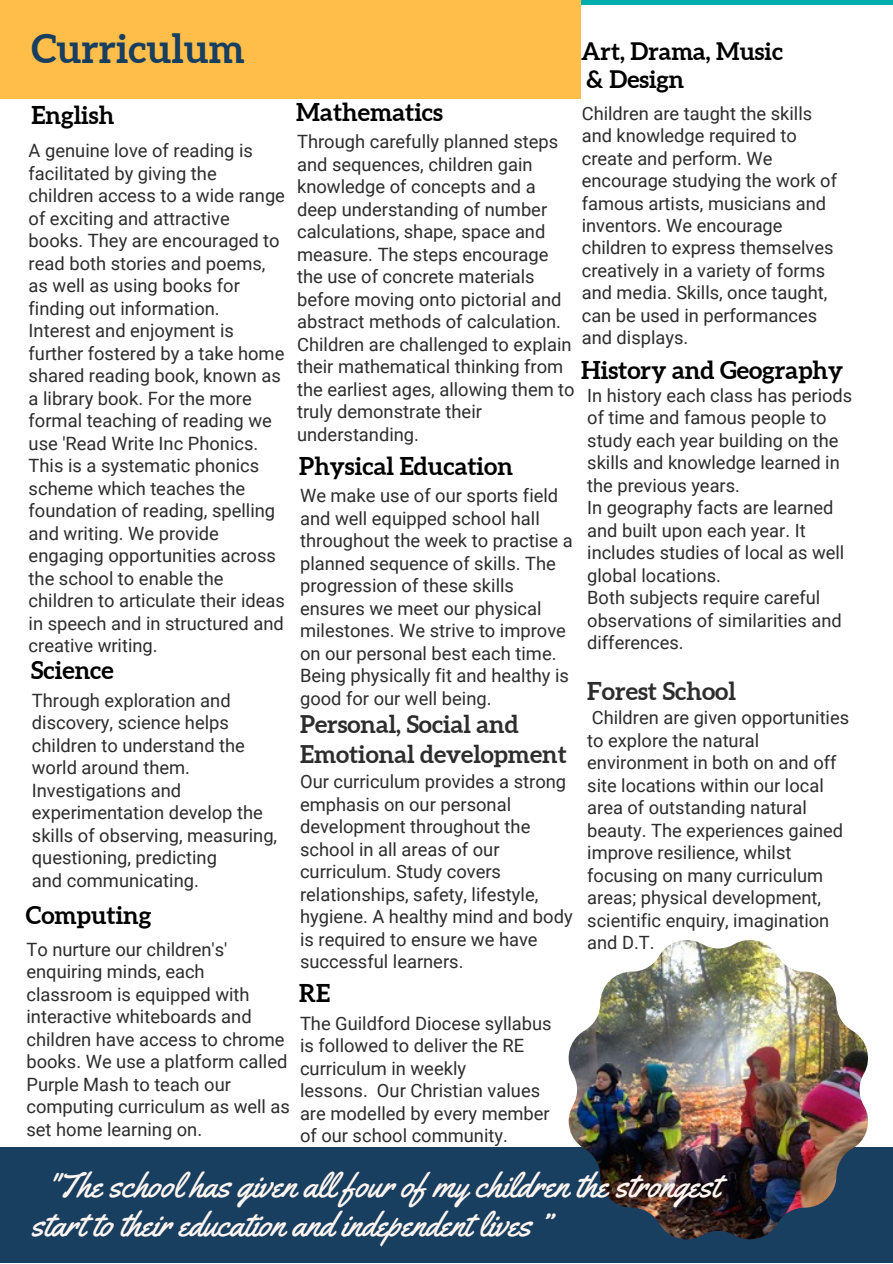
<style>
.page{position:relative;width:893px;height:1264px;background:#fff}
.page>*{position:absolute;margin:0;border:0;box-sizing:border-box;transform-origin:0 0}
.t1{font:700 39.6px "Aleo";color:#183e60}
.t2{font:34.65px/39.3px "Yellowtail";color:#fff5f0}
.t3{font:700 24.6px "Aleo";color:#000}
.t4{font:700 24.6px "Aleo";color:#2d2d2d}
.t5{font:700 24.3px/30.3px "Aleo";color:#2d2d2d}
.t6{font:700 24.15px "Aleo";color:#000}
.t7{font:18.3px/22.5px "Roboto";color:#2d2d2d}
</style>
<div class="page">
<div style="left:0;top:0;width:581px;height:99px;background:#ffbd4a"></div>
<div style="left:0;top:1147px;width:892px;height:115px;background:#183e60"></div>
<img style="left:568px;top:940px;width:299px;height:299px">
<p class="t1" style="left:31px;top:26px;width:215px">Curriculum</p>
<p class="t6" style="left:581px;top:37px;width:203px">Art, Drama, Music</p>
<p class="t6" style="left:586px;top:65px;width:99px">&amp; Design</p>
<p class="t3" style="left:296px;top:97px;width:148px">Mathematics</p>
<p class="t3" style="left:31px;top:101px;width:84px">English</p>
<p class="t7" style="left:581px;top:102px;width:257px">Children are taught the skills and knowledge required to create and perform. We encourage studying the work of famous artists, musicians and inventors. We encourage children to express themselves creatively in a variety of forms and media. Skills, once taught, can be used in performances and displays.</p>
<p class="t7" style="left:297px;top:131px;width:266px">Through carefully planned steps and sequences, children gain knowledge of concepts and a deep understanding of number calculations, shape, space and measure. The steps encourage the use of concrete materials before moving onto pictorial and abstract methods of calculation.</p>
<p class="t7" style="left:297px;top:333px;width:279px">Children are challenged to explain their mathematical thinking from the earliest ages, allowing them to truly demonstrate their understanding.</p>
<p class="t7" style="left:29px;top:140px;width:258px">A genuine love of reading is facilitated by giving the children access to a wide range of exciting and attractive books. They are encouraged to read both stories and poems, as well as using books for finding out information.<br>Interest and enjoyment is further fostered by a take home shared reading book, known as a library book. For the more formal teaching of reading we use 'Read Write Inc Phonics.<br>This is a systematic phonics scheme which teaches the foundation of reading, spelling and writing. We provide engaging opportunities across the school to enable the children to articulate their ideas in speech and in structured and creative writing.</p>
<p class="t3" style="left:581px;top:355px;width:264px">History and Geography</p>
<p class="t7" style="left:587px;top:384px;width:266px">In history each class has periods of time and famous people to study each year building on the skills and knowledge learned in the previous years.</p>
<p class="t7" style="left:587px;top:496px;width:259px">In geography facts are learned and built upon each year. It includes studies of local as well global locations.</p>
<p class="t7" style="left:587px;top:586px;width:256px">Both subjects require careful observations of similarities and differences.</p>
<p class="t4" style="left:587px;top:676px;width:150px">Forest School</p>
<p class="t7" style="left:587px;top:707px;width:263px">Children are given opportunities to explore the natural environment in both on and off site locations within our local area of outstanding natural beauty. The experiences gained improve resilience, whilst focusing on many curriculum areas; physical development, scientific enquiry, imagination and D.T.</p>
<p class="t3" style="left:299px;top:451px;width:215px">Physical Education</p>
<p class="t7" style="left:300px;top:485px;width:274px">We make use of our sports field and well equipped school hall throughout the week to practise a planned sequence of skills. The progression of these skills ensures we meet our physical milestones. We strive to improve on our personal best each time.<br>Being physically fit and healthy is good for our well being.</p>
<p class="t5" style="left:300px;top:709px;width:268px">Personal, Social and<br>Emotional development</p>
<p class="t7" style="left:300px;top:770px;width:274px">Our curriculum provides a strong emphasis on our personal development throughout the school in all areas of our curriculum. Study covers relationships, safety, lifestyle, hygiene. A healthy mind and body is required to ensure we have successful learners.</p>
<p class="t3" style="left:31px;top:656px;width:84px">Science</p>
<p class="t7" style="left:32px;top:689px;width:247px">Through exploration and discovery, science helps children to understand the world around them.<br>Investigations and experimentation develop the skills of observing, measuring, questioning, predicting</p>
<p class="t7" style="left:32px;top:869px;width:168px">and communicating.</p>
<p class="t3" style="left:26px;top:900px;width:127px">Computing</p>
<p class="t7" style="left:26px;top:938px;width:265px">To nurture our children's' enquiring minds, each classroom is equipped with interactive whiteboards and children have access to chrome books. We use a platform called<br>Purple Mash to teach our computing curriculum as well as set home learning on.</p>
<p class="t3" style="left:299px;top:979px;width:32px">RE</p>
<p class="t7" style="left:300px;top:1012px;width:253px">The Guildford Diocese syllabus is followed to deliver the RE curriculum in weekly<br>lessons. Our Christian values are modelled by every member of our school community.</p>
<p class="t2" style="left:31px;top:1165px;width:689px;text-indent:14px">"The school has given all four of my children the strongest start to their education and independent lives ”</p>
</div>
